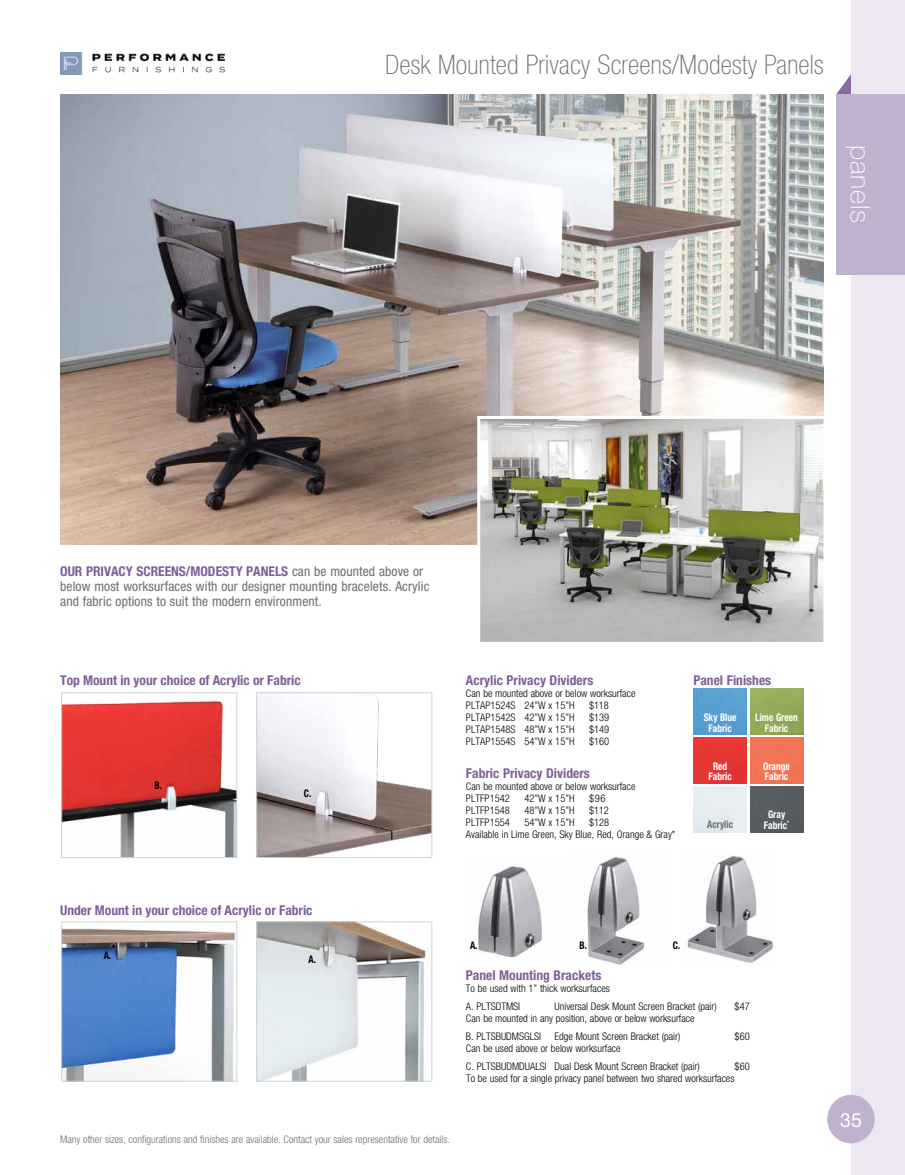
<style>
.page{position:relative;width:905px;height:1175px;background:#fff}
.page>*{position:absolute;margin:0;border:0;box-sizing:border-box;transform-origin:0 0}
.t1{font:100 condensed 27px "Helvetica Neue";letter-spacing:.01em;color:#6d6e71}
.t2{font:100 27px "Helvetica Neue";letter-spacing:.03em;color:#fff}
.t3{font:19.5px "Helvetica Neue";color:#fff}
.t4{font:condensed 13.5px/15px "Helvetica Neue";letter-spacing:.01em;color:#6d6e71}
.t5{font:700 condensed 13.5px "Helvetica Neue";color:#7e5e9a}
.t6{font:300 condensed 10.5px/12px "Helvetica Neue";color:#000}
.t7{font:300 condensed 10.5px "Helvetica Neue";color:#6d6e71}
.t8{font:700 condensed 10.5px/10.5px "Helvetica Neue";color:#fff;text-align:center;scale:.9 1}
.t9{font:700 condensed 10.5px "Helvetica Neue";color:#000;scale:.9 1}
.t10{font:700 condensed 10.5px "Helvetica Neue";color:#6d6e71;scale:.9 1}
.s1{font-weight:700;color:#7e5e9a}
</style>
<div class="page">
<svg style="left:836px;top:75px;width:14px;height:19px"></svg>
<div style="left:850px;top:0;width:54px;height:1174px;background:#ece7f0"></div>
<div style="left:836px;top:94px;width:68px;height:180px;background:#c0b1ce"></div>
<div style="left:827px;top:1094px;width:47px;height:49px;background:#c0b1ce;border-radius:50%"></div>
<img style="left:60px;top:94px;width:763px;height:450px">
<img style="left:687px;top:856px;width:86px;height:107px">
<img style="left:478px;top:866px;width:64px;height:90px">
<img style="left:587px;top:857px;width:58px;height:108px">
<svg style="left:475px;top:414px;width:349px;height:228px"></svg>
<img style="left:258px;top:694px;width:172px;height:162px">
<div style="left:256px;top:692px;width:176px;height:166px;border:1px solid #cdd5d5"></div>
<img style="left:63px;top:695px;width:172px;height:161px">
<div style="left:61px;top:692px;width:176px;height:166px;border:1px solid #cdd5d5"></div>
<img style="left:258px;top:923px;width:170px;height:156px">
<div style="left:256px;top:921px;width:176px;height:160px;border:1px solid #cdd5d5"></div>
<img style="left:63px;top:928px;width:172px;height:151px">
<div style="left:61px;top:921px;width:176px;height:160px;border:1px solid #cdd5d5"></div>
<div style="left:693px;top:688px;width:53px;height:47px;background:#579fd1"></div>
<img style="left:750px;top:688px;width:53px;height:47px">
<div style="left:693px;top:737px;width:53px;height:47px;background:#e53633"></div>
<div style="left:750px;top:786px;width:53px;height:47px;background:#585b5f"></div>
<div style="left:750px;top:737px;width:53px;height:47px;background:#f27555"></div>
<img style="left:61px;top:52px;width:163px;height:22px">
<h1 class="t1" style="left:385px;top:49px;width:440px">Desk Mounted Privacy Screens/Modesty Panels</h1>
<h1 class="t2" style="left:875px;top:145px;width:80px;rotate:90deg">panels</h1>
<p class="t4" style="left:60px;top:563px;width:371px"><span class="s1">OUR PRIVACY SCREENS/MODESTY PANELS</span> can be mounted above or below most worksurfaces with our designer mounting bracelets. Acrylic and fabric options to suit the modern environment.</p>
<p class="t5" style="left:60px;top:672px;width:242px">Top Mount in your choice of Acrylic or Fabric</p>
<p class="t9" style="left:154px;top:779px;width:10px">B.</p>
<p class="t9" style="left:304px;top:786px;width:10px">C.</p>
<p class="t5" style="left:466px;top:672px;width:129px">Acrylic Privacy Dividers</p>
<p class="t6" style="left:466px;top:687px;width:171px">Can be mounted above or below worksurface<br>PLTAP1524S 24”W x 15”H</p>
<p class="t6" style="left:589px;top:699px;width:21px">$118</p>
<p class="t6" style="left:466px;top:711px;width:110px">PLTAP1542S 42”W x 15”H</p>
<p class="t6" style="left:589px;top:711px;width:22px">$139</p>
<p class="t6" style="left:466px;top:723px;width:110px">PLTAP1548S 48”W x 15”H</p>
<p class="t6" style="left:589px;top:723px;width:22px">$149</p>
<p class="t6" style="left:466px;top:735px;width:110px">PLTAP1554S 54”W x 15”H</p>
<p class="t6" style="left:589px;top:735px;width:22px">$160</p>
<p class="t5" style="left:466px;top:765px;width:125px">Fabric Privacy Dividers</p>
<p class="t6" style="left:466px;top:780px;width:171px">Can be mounted above or below worksurface<br>PLTFP1542</p>
<p class="t6" style="left:524px;top:792px;width:52px">42”W x 15”H</p>
<p class="t6" style="left:589px;top:792px;width:18px">$96</p>
<p class="t6" style="left:466px;top:804px;width:45px">PLTFP1548</p>
<p class="t6" style="left:524px;top:804px;width:52px">48”W x 15”H</p>
<p class="t6" style="left:589px;top:804px;width:21px">$112</p>
<p class="t6" style="left:466px;top:816px;width:45px">PLTFP1554</p>
<p class="t6" style="left:524px;top:816px;width:52px">54”W x 15”H</p>
<p class="t6" style="left:466px;top:816px;width:211px;text-indent:123px">$128<br>Available in Lime Green, Sky Blue, Red, Orange &amp; Gray*</p>
<p class="t5" style="left:693px;top:672px;width:79px">Panel Finishes</p>
<p class="t8" style="left:703px;top:712px;width:38px">Sky Blue<br>Fabric</p>
<p class="t8" style="left:755px;top:712px;width:49px">Lime Green<br>Fabric</p>
<p class="t8" style="left:708px;top:760px;width:28px">Red<br>Fabric</p>
<p class="t10" style="left:707px;top:818px;width:30px">Acrylic</p>
<p class="t8" style="left:763px;top:760px;width:31px;text-align:left">Orange<br>Fabric</p>
<p class="t8" style="left:763px;top:809px;width:30px">Gray<br>Fabric<sup>*</sup></p>
<p class="t5" style="left:60px;top:901px;width:254px">Under Mount in your choice of Acrylic or Fabric</p>
<p class="t9" style="left:308px;top:952px;width:10px">A.</p>
<p class="t9" style="left:104px;top:949px;width:10px">A.</p>
<p class="t9" style="left:470px;top:939px;width:10px">A.</p>
<p class="t9" style="left:579px;top:939px;width:10px">B.</p>
<p class="t9" style="left:672px;top:939px;width:10px">C.</p>
<p class="t5" style="left:466px;top:966px;width:137px">Panel Mounting Brackets</p>
<p class="t6" style="left:466px;top:978px;width:145px;line-height:18px">To be used with 1” thick worksurfaces<br>A. PLTSDTMSI</p>
<p class="t6" style="left:554px;top:999px;width:164px">Universal Desk Mount Screen Bracket (pair)</p>
<p class="t6" style="left:734px;top:999px;width:17px">$47</p>
<p class="t6" style="left:466px;top:1008px;width:230px;line-height:18px">Can be mounted in any position, above or below worksurface<br>B. PLTSBUDMSGLSI</p>
<p class="t6" style="left:554px;top:1029px;width:127px">Edge Mount Screen Bracket (pair)</p>
<p class="t6" style="left:734px;top:1029px;width:17px">$60</p>
<p class="t6" style="left:466px;top:1038px;width:235px;line-height:18px">Can be used above or below worksurface<br>C. PLTSBUDMDUALSI Dual Desk Mount Screen Bracket (pair)</p>
<p class="t6" style="left:734px;top:1059px;width:17px">$60</p>
<p class="t6" style="left:466px;top:1071px;width:270px">To be used for a single privacy panel between two shared worksurfaces</p>
<p class="t7" style="left:60px;top:1133px;width:391px">Many other sizes, configurations and finishes are available. Contact your sales representative for details.</p>
<h2 class="t3" style="left:840px;top:1108px;width:23px">35</h2>
</div>
